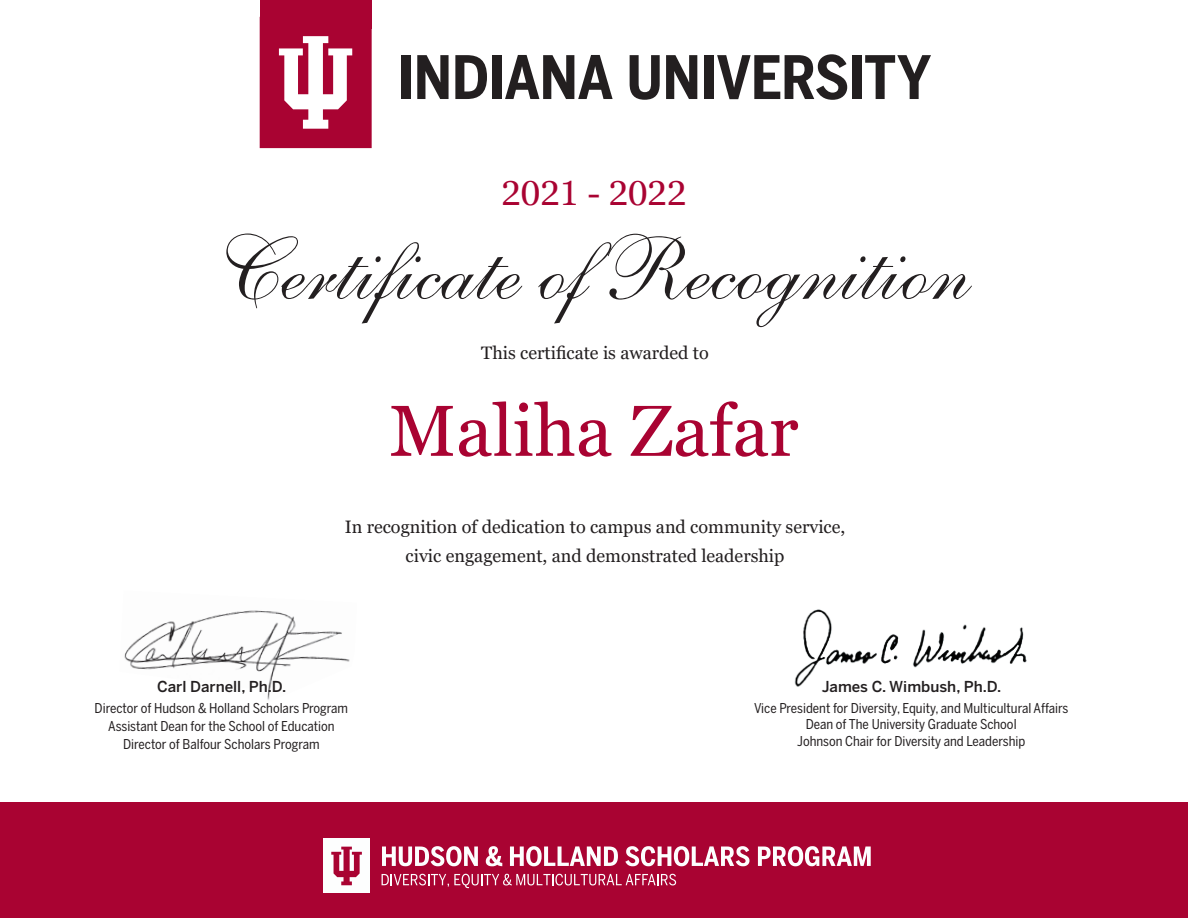
<style>
.page{position:relative;width:1188px;height:918px;background:#fff}
.page>*{position:absolute;margin:0;border:0;box-sizing:border-box;transform-origin:0 0}
.t1{font:90px "Shelley Allegro Script";color:#231f20}
.t2{font:72px "Georgia Pro";color:#a90332}
.t3{font:34.5px "Georgia Pro";color:#a90332}
.t4{font:18px/28.5px "Georgia Pro";color:#231f20;text-align:center}
.t5{font:500 15px "Benton Sans";color:#231f20}
.t6{font:13.5px/16.5px "Benton Sans Cond";color:#231f20;text-align:center}
</style>
<div class="page">
<div style="left:0;top:802px;width:1188px;height:116px;background:#a90332"></div>
<div style="left:323px;top:839px;width:47px;height:54px;background:#fdfefe"></div>
<svg style="left:331px;top:847px;width:31px;height:38px"></svg>
<svg style="left:382px;top:846px;width:96px;height:20px"></svg>
<svg style="left:486px;top:846px;width:16px;height:20px"></svg>
<svg style="left:510px;top:846px;width:108px;height:20px"></svg>
<svg style="left:625px;top:846px;width:124px;height:20px"></svg>
<svg style="left:758px;top:846px;width:113px;height:20px"></svg>
<svg style="left:382px;top:874px;width:294px;height:14px"></svg>
<div style="left:260px;top:0;width:112px;height:29px;background:#a90332"></div>
<svg style="left:260px;top:29px;width:112px;height:119px"></svg>
<div style="left:401px;top:55px;width:9px;height:44px;background:#231f20"></div>
<svg style="left:417px;top:55px;width:32px;height:44px"></svg>
<svg style="left:455px;top:55px;width:32px;height:44px"></svg>
<div style="left:492px;top:55px;width:9px;height:44px;background:#231f20"></div>
<svg style="left:505px;top:55px;width:108px;height:44px"></svg>
<svg style="left:630px;top:55px;width:30px;height:45px"></svg>
<svg style="left:666px;top:55px;width:31px;height:44px"></svg>
<div style="left:704px;top:55px;width:9px;height:44px;background:#231f20"></div>
<svg style="left:717px;top:54px;width:130px;height:46px"></svg>
<div style="left:852px;top:55px;width:9px;height:44px;background:#231f20"></div>
<svg style="left:865px;top:55px;width:66px;height:44px"></svg>
<img style="left:794px;top:609px;width:233px;height:78px">
<img style="left:124px;top:610px;width:226px;height:90px">
<h3 class="t3" style="left:502px;top:174px;width:186px">2021 - 2022</h3>
<h1 class="t1" style="left:220px;top:217px;width:751px">Certificate of Recognition</h1>
<h3 class="t4" style="left:481px;top:339px;width:229px">This certificate is awarded to</h3>
<p class="t2" style="left:389px;top:390px;width:411px">Maliha Zafar</p>
<h3 class="t4" style="left:345px;top:513px;width:502px">In recognition of dedication to campus and community service, civic engagement, and demonstrated leadership</h3>
<p class="t5" style="left:157px;top:677px;width:131px">Carl Darnell, Ph.D.</p>
<p class="t6" style="left:95px;top:699px;width:255px;line-height:18px">Director of Hudson &amp; Holland Scholars Program<br>Assistant Dean for the School of Education<br>Director of Balfour Scholars Program</p>
<p class="t5" style="left:822px;top:677px;width:181px">James C. Wimbush, Ph.D.</p>
<p class="t6" style="left:754px;top:699px;width:316px">Vice President for Diversity, Equity, and Multicultural Affairs<br>Dean of The University Graduate School<br>Johnson Chair for Diversity and Leadership</p>
</div>
